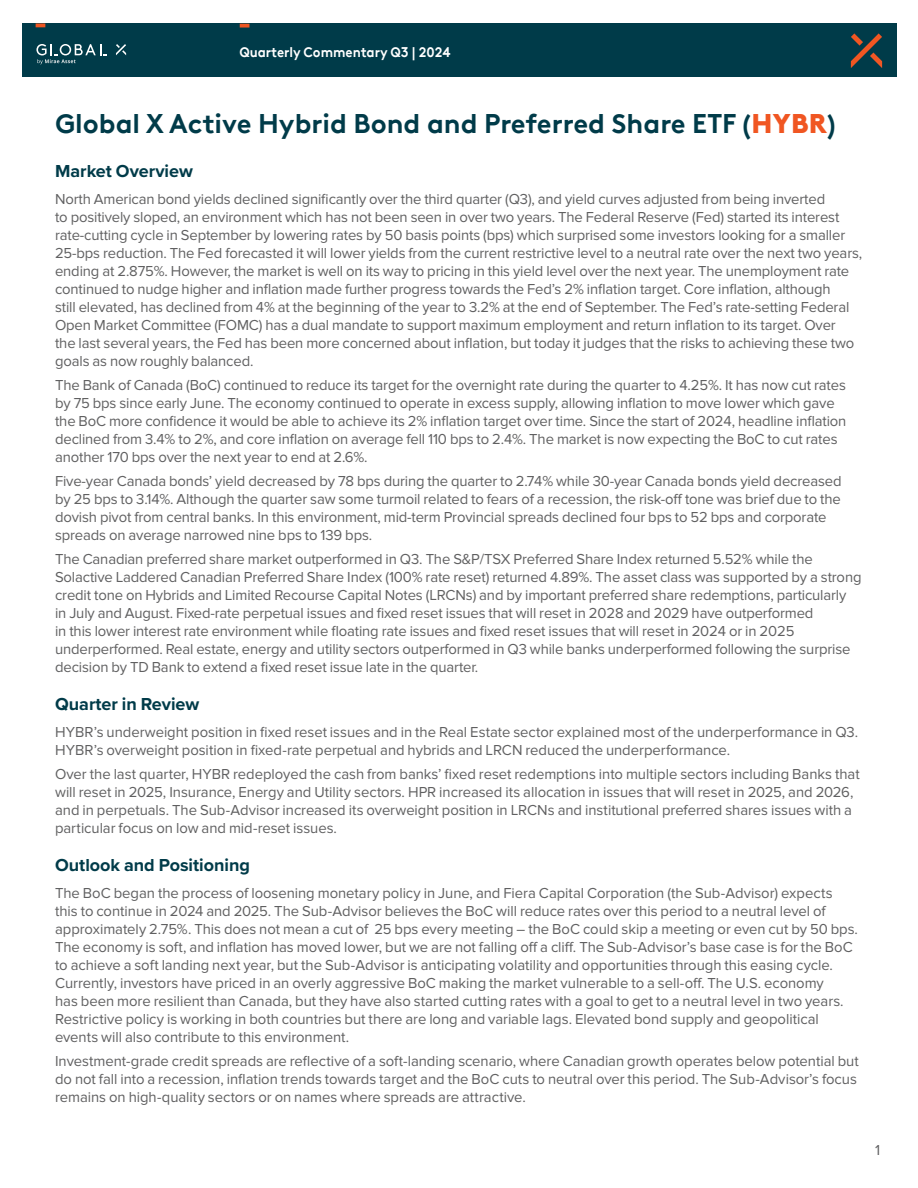
<style>
.page{position:relative;width:918px;height:1188px;background:#fff}
.page>*{position:absolute;margin:0;border:0;box-sizing:border-box;transform-origin:0 0}
.t1{font:700 27px "Brown LLTT";color:#003b49}
.t2{font:700 18px "Proxima Nova";color:#003b49}
.t3{font:15px/18px "Proxima Nova";letter-spacing:-.01em;color:#606061}
.t4{font:700 14.1px "Brown LLTT";color:#fff;scale:.93 1}
.s1{font-weight:900;color:#f05622}
</style>
<div class="page">
<div style="left:22px;top:24px;width:875px;height:53px;background:#003b49"></div>
<svg style="left:851px;top:33px;width:31px;height:35px"></svg>
<svg style="left:36px;top:24px;width:9px;height:3px"></svg>
<svg style="left:116px;top:44px;width:10px;height:11px"></svg>
<svg style="left:36px;top:44px;width:71px;height:20px"></svg>
<svg style="left:240px;top:24px;width:9px;height:4px"></svg>
<p class="t4" style="left:239px;top:41px;width:229px">Quarterly Commentary Q3 | 2024</p>
<h1 class="t1" style="left:55px;top:103px;width:782px">Global X Active Hybrid Bond and Preferred Share ETF (<span class="s1">HYBR</span>)</h1>
<p class="t2" style="left:55px;top:158px;width:139px">Market Overview</p>
<p class="t3" style="left:55px;top:190px;width:809px">North American bond yields declined significantly over the third quarter (Q3), and yield curves adjusted from being inverted<br>to positively sloped, an environment which has not been seen in over two years. The Federal Reserve (Fed) started its interest rate-cutting cycle in September by lowering rates by 50 basis points (bps) which surprised some investors looking for a smaller 25-bps reduction. The Fed forecasted it will lower yields from the current restrictive level to a neutral rate over the next two years, ending at 2.875%. However, the market is well on its way to pricing in this yield level over the next year. The unemployment rate continued to nudge higher and inflation made further progress towards the Fed’s 2% inflation target. Core inflation, although<br>still elevated, has declined from 4% at the beginning of the year to 3.2% at the end of September. The Fed’s rate-setting Federal Open Market Committee (FOMC) has a dual mandate to support maximum employment and return inflation to its target. Over<br>the last several years, the Fed has been more concerned about inflation, but today it judges that the risks to achieving these two goals as now roughly balanced.</p>
<p class="t3" style="left:55px;top:376px;width:793px">The Bank of Canada (BoC) continued to reduce its target for the overnight rate during the quarter to 4.25%. It has now cut rates by 75 bps since early June. The economy continued to operate in excess supply, allowing inflation to move lower which gave the BoC more confidence it would be able to achieve its 2% inflation target over time. Since the start of 2024, headline inflation declined from 3.4% to 2%, and core inflation on average fell 110 bps to 2.4%. The market is now expecting the BoC to cut rates another 170 bps over the next year to end at 2.6%.</p>
<p class="t3" style="left:55px;top:472px;width:788px">Five-year Canada bonds’ yield decreased by 78 bps during the quarter to 2.74% while 30-year Canada bonds yield decreased by 25 bps to 3.14%. Although the quarter saw some turmoil related to fears of a recession, the risk-off tone was brief due to the dovish pivot from central banks. In this environment, mid-term Provincial spreads declined four bps to 52 bps and corporate spreads on average narrowed nine bps to 139 bps.</p>
<p class="t3" style="left:55px;top:551px;width:808px">The Canadian preferred share market outperformed in Q3. The S&amp;P/TSX Preferred Share Index returned 5.52% while the Solactive Laddered Canadian Preferred Share Index (100% rate reset) returned 4.89%. The asset class was supported by a strong credit tone on Hybrids and Limited Recourse Capital Notes (LRCNs) and by important preferred share redemptions, particularly<br>in July and August. Fixed-rate perpetual issues and fixed reset issues that will reset in 2028 and 2029 have outperformed<br>in this lower interest rate environment while floating rate issues and fixed reset issues that will reset in 2024 or in 2025 underperformed. Real estate, energy and utility sectors outperformed in Q3 while banks underperformed following the surprise decision by TD Bank to extend a fixed reset issue late in the quarter.</p>
<p class="t2" style="left:55px;top:691px;width:146px">Quarter in Review</p>
<p class="t3" style="left:55px;top:723px;width:805px">HYBR’s underweight position in fixed reset issues and in the Real Estate sector explained most of the underperformance in Q3.<br>HYBR’s overweight position in fixed-rate perpetual and hybrids and LRCN reduced the underperformance.</p>
<p class="t3" style="left:55px;top:765px;width:806px">Over the last quarter, HYBR redeployed the cash from banks’ fixed reset redemptions into multiple sectors including Banks that will reset in 2025, Insurance, Energy and Utility sectors. HPR increased its allocation in issues that will reset in 2025, and 2026, and in perpetuals. The Sub-Advisor increased its overweight position in LRCNs and institutional preferred shares issues with a particular focus on low and mid-reset issues.</p>
<p class="t2" style="left:55px;top:852px;width:197px">Outlook and Positioning</p>
<p class="t3" style="left:55px;top:884px;width:804px">The BoC began the process of loosening monetary policy in June, and Fiera Capital Corporation (the Sub-Advisor) expects this to continue in 2024 and 2025. The Sub-Advisor believes the BoC will reduce rates over this period to a neutral level of approximately 2.75%. This does not mean a cut of 25 bps every meeting – the BoC could skip a meeting or even cut by 50 bps.<br>The economy is soft, and inflation has moved lower, but we are not falling off a cliff. The Sub-Advisor’s base case is for the BoC to achieve a soft landing next year, but the Sub-Advisor is anticipating volatility and opportunities through this easing cycle.<br>Currently, investors have priced in an overly aggressive BoC making the market vulnerable to a sell-off. The U.S. economy<br>has been more resilient than Canada, but they have also started cutting rates with a goal to get to a neutral level in two years.<br>Restrictive policy is working in both countries but there are long and variable lags. Elevated bond supply and geopolitical events will also contribute to this environment.</p>
<p class="t3" style="left:55px;top:1052px;width:805px">Investment-grade credit spreads are reflective of a soft-landing scenario, where Canadian growth operates below potential but do not fall into a recession, inflation trends towards target and the BoC cuts to neutral over this period. The Sub-Advisor’s focus remains on high-quality sectors or on names where spreads are attractive.</p>
<p class="t3" style="left:875px;top:1141px;width:7px">1</p>
</div>
